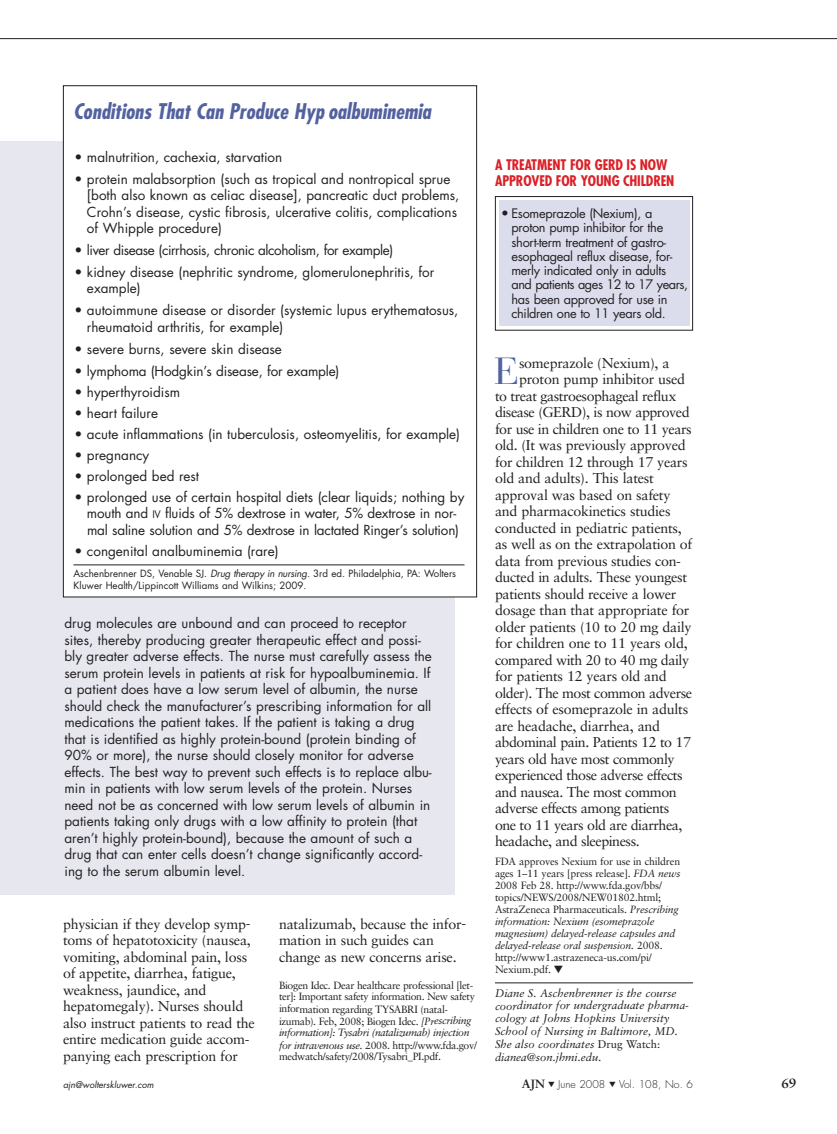
<style>
.page{position:relative;width:837px;height:1134px;background:#fff}
.page>*{position:absolute;margin:0;border:0;box-sizing:border-box;transform-origin:0 0}
.t1{font:37.5px "Bauer Bodoni";color:#53629f}
.t2{font:italic 700 condensed 21px "Futura";color:#53629f}
.t3{font:14.25px/16.5px "Sabon";letter-spacing:-.015em;color:#231f20}
.t4{font:14.25px "Sabon";letter-spacing:-.035em;color:#231f20}
.t5{font:700 condensed 14.25px/16.5px "Futura";letter-spacing:-.01em;color:#da2128}
.t6{font:13.5px/16.5px "Futura";color:#231f20}
.t7{font:13.5px "Futura";letter-spacing:-.03em;color:#231f20}
.t8{font:700 13.5px "Sabon";color:#231f20}
.t9{font:12.75px/14.2px "Futura";letter-spacing:-.025em;color:#231f20}
.t10{font:italic 11.25px/12.8px "Sabon";color:#231f20}
.t11{font:10.5px/12px "Sabon";letter-spacing:-.015em;color:#231f20}
.t12{font:10.5px/12px "Sabon";letter-spacing:-.035em;color:#231f20}
.t13{font:300 10.5px "Futura";color:#231f20}
.t14{font:9.75px/12px "Futura";color:#231f20}
.t15{font:italic 9px "Futura";color:#231f20}
.s1{font-size:10.2px}
.s2{font-style:italic}
.s3{font-family:"Sabon";font-size:14.25px}
.s4{font-style:normal}
.s5{font-family:"Sabon";font-weight:700;font-size:12px}
</style>
<div class="page">
<div style="left:495px;top:196px;width:198px;height:135px;border:1px solid #231f20"></div>
<div style="left:499px;top:200px;width:190px;height:126px;background:#dcddec"></div>
<hr style="left:495px;top:982px;width:198px;height:1px;background:#231f20">
<hr style="left:0;top:38px;width:837px;height:1px;background:#231f20">
<div style="left:0;top:141px;width:454px;height:753px;background:#e7e7f0"></div>
<div style="left:63px;top:86px;width:414px;height:511px;background:#fff"></div>
<hr style="left:74px;top:565px;width:391px;height:1px;background:#231f20">
<h2 class="t2" style="left:74px;top:102px;width:359px">Conditions That Can Produce Hyp oalbuminemia</h2>
<p class="t6" style="left:75px;top:150px;width:209px">• malnutrition, cachexia, starvation</p>
<p class="t6" style="left:87px;top:171px;width:374px;text-indent:-12px">• protein malabsorption (such as tropical and nontropical sprue [both also known as celiac disease], pancreatic duct problems, Crohn’s disease, cystic fibrosis, ulcerative colitis, complications of Whipple procedure)</p>
<p class="t7" style="left:75px;top:244px;width:320px">• liver disease (cirrhosis, chronic alcoholism, for example)</p>
<p class="t6" style="left:87px;top:265px;width:349px;text-indent:-12px">• kidney disease (nephritic syndrome, glomerulonephritis, for example)</p>
<p class="t6" style="left:87px;top:303px;width:373px;text-indent:-12px">• autoimmune disease or disorder (systemic lupus erythematosus, rheumatoid arthritis, for example)</p>
<p class="t6" style="left:75px;top:342px;width:209px">• severe burns, severe skin disease</p>
<p class="t6" style="left:75px;top:363px;width:266px">• lymphoma (Hodgkin’s disease, for example)</p>
<p class="t6" style="left:75px;top:384px;width:107px">• hyperthyroidism</p>
<p class="t6" style="left:75px;top:405px;width:85px">• heart failure</p>
<p class="t6" style="left:75px;top:426px;width:387px">• acute inflammations (in tuberculosis, osteomyelitis, for example)</p>
<p class="t6" style="left:75px;top:447px;width:76px">• pregnancy</p>
<p class="t6" style="left:75px;top:468px;width:126px">• prolonged bed rest</p>
<p class="t6" style="left:75px;top:489px;width:391px;text-align:center">• prolonged use of certain hospital diets (clear liquids; nothing by mouth and <span class="s1">IV</span> fluids of 5% dextrose in water, 5% dextrose in nor&shy;mal saline solution and 5% dextrose in lactated Ringer’s solution)</p>
<p class="t6" style="left:75px;top:543px;width:206px">• congenital analbuminemia (rare)</p>
<p class="t14" style="left:73px;top:568px;width:384px">Aschenbrenner DS, Venable SJ. <span class="s2">Drug therapy in nursing.</span> 3rd ed. Philadelphia, PA: Wolters<br>Kluwer Health/Lippincott Williams and Wilkins; 2009.</p>
<p class="t6" style="left:64px;top:616px;width:369px">drug molecules are unbound and can proceed to receptor sites, thereby producing greater therapeutic effect and possi&shy;bly greater adverse effects. The nurse must carefully assess the serum protein levels in patients at risk for hypoalbuminemia. If a patient does have a low serum level of albumin, the nurse should check the manufacturer’s prescribing information for all medications the patient takes. If the patient is taking a drug that is identified as highly protein-bound (protein binding of 90% or more), the nurse should closely monitor for adverse effects. The best way to prevent such effects is to replace albu&shy;min in patients with low serum levels of the protein. Nurses need not be as concerned with low serum levels of albumin in patients taking only drugs with a low affinity to protein (that aren’t highly protein-bound), because the amount of such a drug that can enter cells doesn’t change significantly accord&shy;ing to the serum albumin level.</p>
<p class="t3" style="left:63px;top:916px;width:193px">physician if they develop symp&shy;toms of hepatotoxicity (nausea, vomiting, abdominal pain, loss of appetite, diarrhea, fatigue, weakness, jaundice, and hepatomegaly). Nurses should also instruct patients to read the entire medication guide accom&shy;panying each prescription for</p>
<p class="t3" style="left:279px;top:916px;width:189px">natalizumab, because the infor&shy;mation in such guides can change as new concerns arise.</p>
<p class="t12" style="left:279px;top:980px;width:199px">Biogen Idec. Dear healthcare professional [let&shy;ter]: Important safety information. New safety information regarding TYSABRI (natal&shy;izumab). Feb, 2008; Biogen Idec. <span class="s2">[Prescribing information]: Tysabri (natalizumab) injection for intravenous use.</span> 2008. http://www.fda.gov/ medwatch/safety/2008/Tysabri_PI.pdf.</p>
<p class="t5" style="left:495px;top:157px;width:181px">A TREATMENT FOR GERD IS NOW<br>APPROVED FOR YOUNG CHILDREN</p>
<p class="t9" style="left:512px;top:208px;width:178px;text-indent:-10px"><span class="s3">•</span> Esomeprazole (Nexium), a proton pump inhibitor for the short-term treatment of gastro&shy;esophageal reflux disease, for&shy;merly indicated only in adults and patients ages 12 to 17 years, has been approved for use in children one to 11 years old.</p>
<h1 class="t1" style="left:495px;top:358px;width:27px">E</h1>
<p class="t3" style="left:519px;top:355px;width:152px">someprazole (Nexium), a</p>
<p class="t3" style="left:519px;top:372px;width:168px">proton pump inhibitor used</p>
<p class="t4" style="left:495px;top:390px;width:183px">to treat gastroesophageal reflux</p>
<p class="t4" style="left:495px;top:406px;width:196px">disease (GERD), is now approved</p>
<p class="t4" style="left:495px;top:423px;width:198px">for use in children one to 11 years</p>
<p class="t3" style="left:495px;top:438px;width:192px">old. (It was previously approved</p>
<p class="t3" style="left:495px;top:454px;width:194px">for children 12 through 17 years</p>
<p class="t3" style="left:495px;top:471px;width:160px">old and adults). This latest</p>
<p class="t3" style="left:495px;top:487px;width:177px">approval was based on safety</p>
<p class="t3" style="left:495px;top:504px;width:177px">and pharmacokinetics studies</p>
<p class="t3" style="left:495px;top:520px;width:188px">conducted in pediatric patients,</p>
<p class="t3" style="left:495px;top:537px;width:199px">as well as on the extrapolation of</p>
<p class="t3" style="left:495px;top:553px;width:188px">data from previous studies con-</p>
<p class="t3" style="left:495px;top:570px;width:194px">ducted in adults. These youngest</p>
<p class="t3" style="left:495px;top:586px;width:183px">patients should receive a lower</p>
<p class="t3" style="left:495px;top:603px;width:196px">dosage than that appropriate for</p>
<p class="t3" style="left:495px;top:619px;width:198px">older patients (10 to 20 mg daily</p>
<p class="t3" style="left:495px;top:636px;width:194px">for children one to 11 years old,</p>
<p class="t4" style="left:495px;top:654px;width:196px">compared with 20 to 40 mg daily</p>
<p class="t3" style="left:495px;top:669px;width:173px">for patients 12 years old and</p>
<p class="t4" style="left:495px;top:687px;width:199px">older). The most common adverse</p>
<p class="t3" style="left:495px;top:702px;width:195px">effects of esomeprazole in adults</p>
<p class="t3" style="left:495px;top:718px;width:167px">are headache, diarrhea, and</p>
<p class="t4" style="left:495px;top:736px;width:198px">abdominal pain. Patients 12 to 17</p>
<p class="t4" style="left:495px;top:753px;width:181px">years old have most commonly</p>
<p class="t4" style="left:495px;top:769px;width:189px">experienced those adverse effects</p>
<p class="t4" style="left:495px;top:786px;width:183px">and nausea. The most common</p>
<p class="t4" style="left:495px;top:802px;width:176px">adverse effects among patients</p>
<p class="t4" style="left:495px;top:819px;width:189px">one to 11 years old are diarrhea,</p>
<p class="t4" style="left:495px;top:835px;width:146px">headache, and sleepiness.</p>
<p class="t11" style="left:495px;top:856px;width:187px">FDA approves Nexium for use in children ages 1–11 years [press release]. <span class="s2">FDA news </span>2008 Feb 28. http://www.fda.gov/bbs/ topics/NEWS/2008/NEW01802.html; AstraZeneca Pharmaceuticals. <span class="s2">Prescribing information: Nexium (esomeprazole magnesium) delayed-release capsules and delayed-release oral suspension.</span> 2008. http://www1.astrazeneca-us.com/pi/ Nexium.pdf. ▼</p>
<p class="t10" style="left:495px;top:987px;width:196px">Diane S. Aschenbrenner is the course coordinator for undergraduate pharma&shy;cology at Johns Hopkins University School of Nursing in Baltimore, MD.<br>She also coordinates <span class="s4">Drug Watch: </span>dianea@son.jhmi.edu.</p>
<p class="t15" style="left:63px;top:1081px;width:92px">ajn@wolterskluwer.com</p>
<p class="t13" style="left:522px;top:1080px;width:173px"><span class="s5">AJN</span> ▼ June 2008 ▼ Vol. 108, No. 6</p>
<p class="t8" style="left:781px;top:1078px;width:17px">69</p>
</div>
